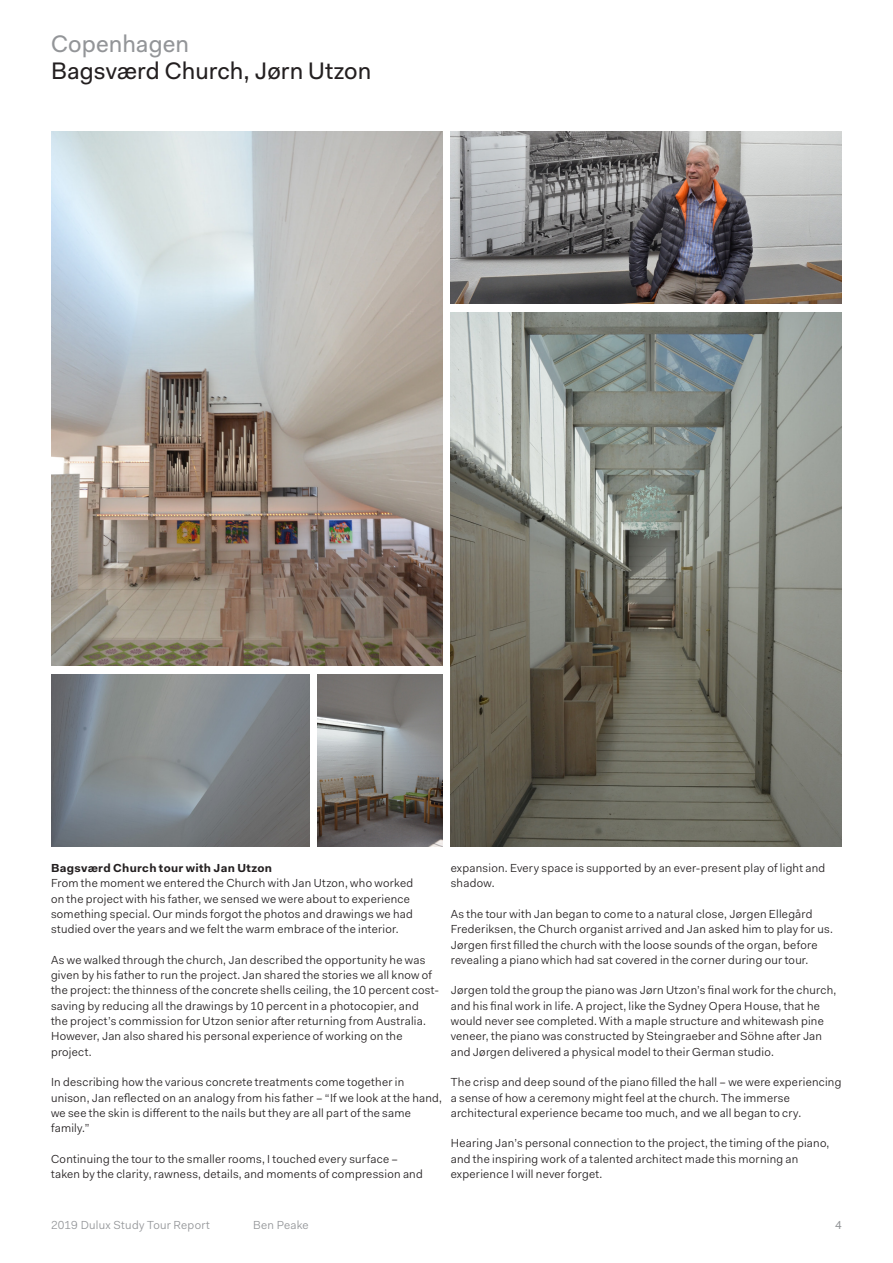
<style>
.page{position:relative;width:893px;height:1263px;background:#fff}
.page>*{position:absolute;margin:0;border:0;box-sizing:border-box;transform-origin:0 0}
.t1{font:24px "Fakt Pro";letter-spacing:.005em;color:#231f20}
.t2{font:24px "Fakt Pro";letter-spacing:.005em;color:#939598}
.t3{font:11.7px/15.3px "Fakt Pro Blond";letter-spacing:.025em;color:#231f20}
.t4{font:11.7px "Fakt Pro Blond";letter-spacing:.025em;color:#939598}
.t5{font:700 11.7px "Fakt Pro";letter-spacing:.025em;color:#231f20}
.t6{font:11.7px "Fakt Pro";color:#939598}
</style>
<div class="page">
<img style="left:451px;top:312px;width:391px;height:534px">
<img style="left:51px;top:132px;width:391px;height:534px">
<img style="left:451px;top:132px;width:391px;height:172px">
<img style="left:317px;top:674px;width:125px;height:172px">
<img style="left:51px;top:674px;width:258px;height:172px">
<p class="t2" style="left:51px;top:28px;width:140px">Copenhagen</p>
<p class="t1" style="left:51px;top:55px;width:322px">Bagsværd Church, Jørn Utzon</p>
<p class="t5" style="left:51px;top:860px;width:223px">Bagsværd Church tour with Jan Utzon</p>
<p class="t3" style="left:51px;top:875px;width:364px">From the moment we entered the Church with Jan Utzon, who worked on the project with his father, we sensed we were about to experience something special. Our minds forgot the photos and drawings we had studied over the years and we felt the warm embrace of the interior.</p>
<p class="t3" style="left:51px;top:952px;width:389px">As we walked through the church, Jan described the opportunity he was given by his father to run the project. Jan shared the stories we all know of the project: the thinness of the concrete shells ceiling, the 10 percent cost&shy;saving by reducing all the drawings by 10 percent in a photocopier, and<br>the project’s commission for Utzon senior after returning from Australia.<br>However, Jan also shared his personal experience of working on the project.</p>
<p class="t3" style="left:51px;top:1074px;width:392px">In describing how the various concrete treatments come together in unison, Jan reflected on an analogy from his father – “If we look at the hand, we see the skin is different to the nails but they are all part of the same family.”</p>
<p class="t3" style="left:51px;top:1151px;width:373px">Continuing the tour to the smaller rooms, I touched every surface – taken by the clarity, rawness, details, and moments of compression and</p>
<p class="t3" style="left:451px;top:860px;width:376px">expansion. Every space is supported by an ever-present play of light and shadow.</p>
<p class="t3" style="left:451px;top:906px;width:384px">As the tour with Jan began to come to a natural close, Jørgen Ellegård Frederiksen, the Church organist arrived and Jan asked him to play for us.<br>Jørgen first filled the church with the loose sounds of the organ, before revealing a piano which had sat covered in the corner during our tour.</p>
<p class="t3" style="left:451px;top:983px;width:387px">Jørgen told the group the piano was Jørn Utzon’s final work for the church, and his final work in life. A project, like the Sydney Opera House, that he would never see completed. With a maple structure and whitewash pine veneer, the piano was constructed by Steingraeber and Söhne after Jan and Jørgen delivered a physical model to their German studio.</p>
<p class="t3" style="left:451px;top:1074px;width:392px">The crisp and deep sound of the piano filled the hall – we were experiencing a sense of how a ceremony might feel at the church. The immerse architectural experience became too much, and we all began to cry.</p>
<p class="t3" style="left:451px;top:1136px;width:380px">Hearing Jan’s personal connection to the project, the timing of the piano, and the inspiring work of a talented architect made this morning an experience I will never forget.</p>
<p class="t4" style="left:51px;top:1217px;width:160px">2019 Dulux Study Tour Report</p>
<p class="t4" style="left:253px;top:1217px;width:57px">Ben Peake</p>
<p class="t6" style="left:835px;top:1217px;width:8px">4</p>
</div>
